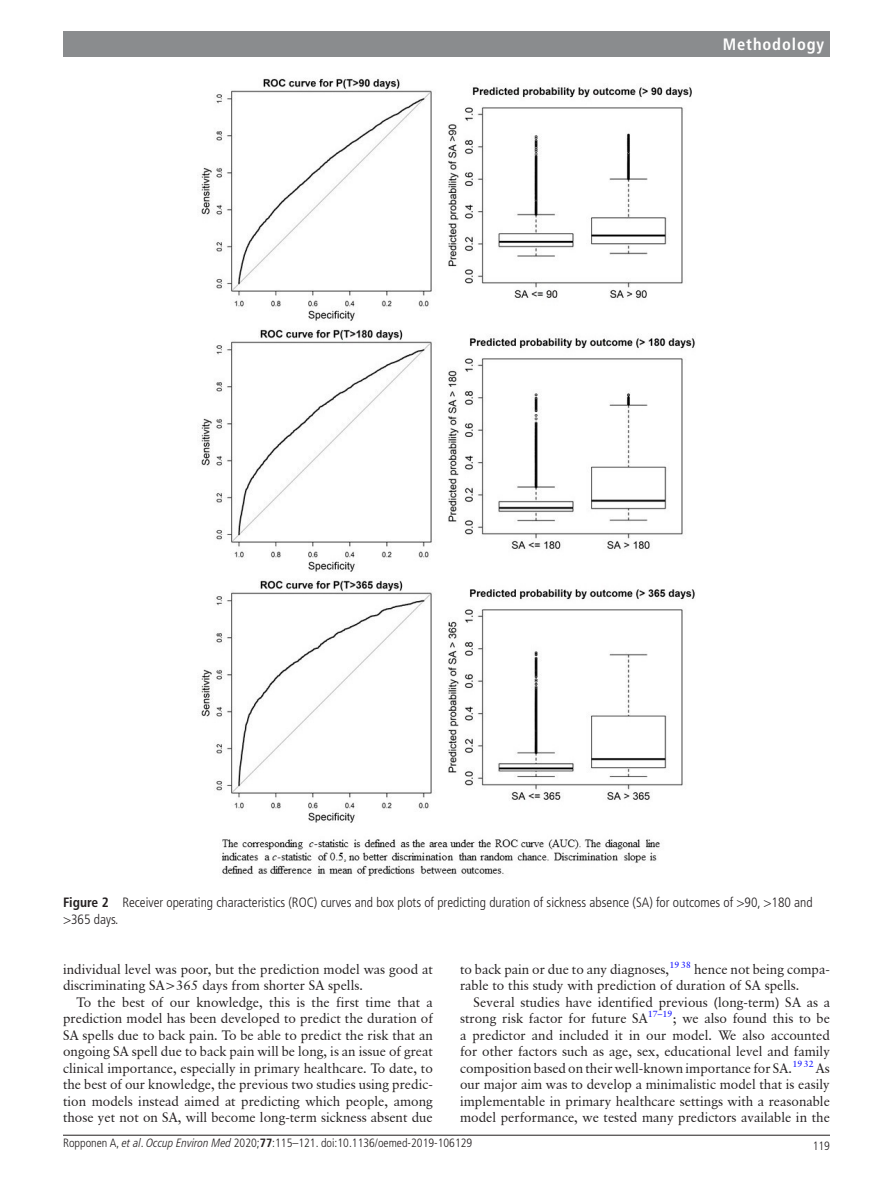
<style>
.page{position:relative;width:893px;height:1191px;background:#fff}
.page>*{position:absolute;margin:0;border:0;box-sizing:border-box;transform-origin:0 0}
.t1{font:700 condensed 16.5px "Frutiger LT Pro";letter-spacing:.055em;color:#fff}
.t2{font:13.5px/16.5px "Classical Garamond BT";color:#231f20}
.t3{font:300 condensed 13.5px/16.5px "Frutiger LT Pro";color:#231f20}
.t4{font:300 condensed 12px "Frutiger LT Pro";color:#231f20}
.s1{font-weight:700}
.s2{font-style:italic}
</style>
<div class="page">
<hr style="left:63px;top:1134px;width:767px;height:1px;background:#231f20">
<div style="left:63px;top:31px;width:767px;height:25px;background:#8a8c8e"></div>
<img style="left:201px;top:78px;width:494px;height:798px">
<p class="t1" style="left:723px;top:34px;width:103px">Methodology</p>
<p class="t3" style="left:63px;top:894px;width:751px"><span class="s1">Figure 2</span> Receiver operating characteristics (ROC) curves and box plots of predicting duration of sickness absence (SA) for outcomes of &gt;90, &gt;180 and &gt;365 days.</p>
<p class="t2" style="left:63px;top:960px;width:371px">individual level was poor, but the prediction model was good at discriminating SA&gt;365 days from shorter SA spells.</p>
<p class="t2" style="left:63px;top:993px;width:371px;text-align:justify;text-indent:14px">To the best of our knowledge, this is the first time that a prediction model has been developed to predict the duration of SA spells due to back pain. To be able to predict the risk that an ongoing SA spell due to back pain will be long, is an issue of great clinical importance, especially in primary healthcare. To date, to the best of our knowledge, the previous two studies using predic&shy;tion models instead aimed at predicting which people, among those yet not on SA, will become long-term sickness absent due</p>
<p class="t2" style="left:460px;top:960px;width:371px">to back pain or due to any diagnoses,<sup>19</sup> <sup>38</sup> hence not being compa&shy;rable to this study with prediction of duration of SA spells.</p>
<p class="t2" style="left:460px;top:993px;width:371px;text-align:justify;text-indent:14px">Several studies have identified previous (long-term) SA as a strong risk factor for future SA<sup>17–19</sup>; we also found this to be a predictor and included it in our model. We also accounted for other factors such as age, sex, educational level and family composition based on their well-known importance for SA.<sup>19</sup> <sup>32</sup> As our major aim was to develop a minimalistic model that is easily implementable in primary healthcare settings with a reasonable model performance, we tested many predictors available in the</p>
<p class="t4" style="left:63px;top:1136px;width:411px">Ropponen A, <span class="s2">et al</span>. <span class="s2">Occup Environ Med</span> 2020;<span class="s1">77</span>:115–121. doi:10.1136/oemed-2019-106129</p>
<p class="t4" style="left:813px;top:1138px;width:19px">119</p>
</div>
